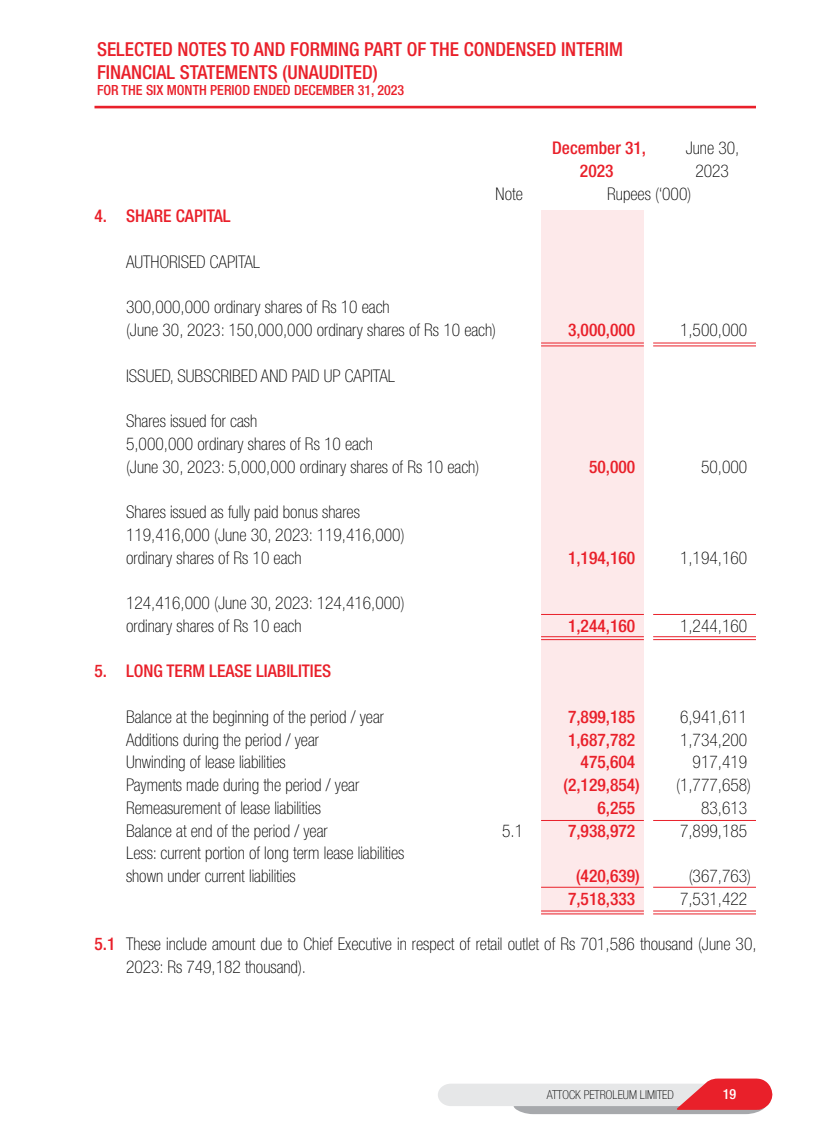
<style>
.page{position:relative;width:819px;height:1134px;background:#fff}
.page>*{position:absolute;margin:0;border:0;box-sizing:border-box;transform-origin:0 0}
.t1{font:500 condensed 19.25px/23.1px "Helvetica Neue LT Std";color:#e9202a}
.t2{font:100 condensed 17.5px/22.8px "Helvetica Neue LT Std";color:#000}
.t3{font:500 condensed 17.5px "Helvetica Neue LT Std";color:#e9202a}
.t4{font:500 condensed 14px "Helvetica Neue LT Std";color:#e9202a}
.t5{font:500 condensed 14px "Helvetica Neue LT Std";color:#fff}
.t6{font:100 condensed 12.25px "Helvetica Neue LT Std";color:#000}
.s1{font-weight:500;color:#e9202a}
</style>
<div class="page">
<svg style="left:438px;top:1079px;width:335px;height:35px"></svg>
<hr style="left:94px;top:106px;width:662px;height:2px;background:#e9202a">
<div style="left:541px;top:210px;width:103px;height:704px;background:#fde9ea"></div>
<hr style="left:653px;top:614px;width:103px;height:1px;background:#e9202a">
<hr style="left:653px;top:887px;width:103px;height:1px;background:#e9202a">
<hr style="left:653px;top:820px;width:103px;height:1px;background:#e9202a">
<hr style="left:653px;top:636px;width:103px;height:1px;background:#e9202a">
<hr style="left:653px;top:639px;width:103px;height:1px;background:#e9202a">
<hr style="left:653px;top:911px;width:103px;height:1px;background:#e9202a">
<hr style="left:653px;top:914px;width:103px;height:1px;background:#e9202a">
<hr style="left:653px;top:343px;width:103px;height:1px;background:#e9202a">
<hr style="left:653px;top:346px;width:103px;height:1px;background:#e9202a">
<hr style="left:541px;top:636px;width:103px;height:1px;background:#e9202a">
<hr style="left:541px;top:639px;width:103px;height:1px;background:#e9202a">
<hr style="left:541px;top:911px;width:103px;height:1px;background:#e9202a">
<hr style="left:541px;top:914px;width:103px;height:1px;background:#e9202a">
<hr style="left:541px;top:343px;width:103px;height:1px;background:#e9202a">
<hr style="left:541px;top:346px;width:103px;height:1px;background:#e9202a">
<hr style="left:541px;top:614px;width:103px;height:1px;background:#e9202a">
<hr style="left:541px;top:887px;width:103px;height:1px;background:#e9202a">
<hr style="left:541px;top:820px;width:103px;height:1px;background:#e9202a">
<p class="t1" style="left:97px;top:37px;width:528px">SELECTED NOTES TO AND FORMING PART OF THE CONDENSED INTERIM<br>FINANCIAL STATEMENTS (UNAUDITED)</p>
<p class="t4" style="left:97px;top:82px;width:309px">FOR THE SIX MONTH PERIOD ENDED DECEMBER 31, 2023</p>
<p class="t3" style="left:552px;top:138px;width:95px">December 31,</p>
<p class="t2" style="left:686px;top:137px;width:55px">June 30,</p>
<p class="t3" style="left:580px;top:160px;width:35px">2023</p>
<p class="t2" style="left:695px;top:159px;width:35px">2023</p>
<p class="t2" style="left:496px;top:182px;width:29px">Note</p>
<p class="t2" style="left:607px;top:182px;width:86px">Rupees (‘000)</p>
<p class="t3" style="left:95px;top:206px;width:138px">4. SHARE CAPITAL</p>
<p class="t2" style="left:126px;top:250px;width:136px">AUTHORISED CAPITAL</p>
<p class="t2" style="left:126px;top:296px;width:372px">300,000,000 ordinary shares of Rs 10 each<br>(June 30, 2023: 150,000,000 ordinary shares of Rs 10 each)</p>
<p class="t2" style="left:126px;top:364px;width:271px">ISSUED, SUBSCRIBED AND PAID UP CAPITAL</p>
<p class="t2" style="left:126px;top:410px;width:355px">Shares issued for cash<br>5,000,000 ordinary shares of Rs 10 each<br>(June 30, 2023: 5,000,000 ordinary shares of Rs 10 each)</p>
<p class="t2" style="left:126px;top:501px;width:280px">Shares issued as fully paid bonus shares<br>119,416,000 (June 30, 2023: 119,416,000) ordinary shares of Rs 10 each</p>
<p class="t2" style="left:126px;top:592px;width:280px">124,416,000 (June 30, 2023: 124,416,000) ordinary shares of Rs 10 each</p>
<p class="t3" style="left:568px;top:320px;width:69px">3,000,000</p>
<p class="t2" style="left:680px;top:319px;width:69px">1,500,000</p>
<p class="t3" style="left:589px;top:456px;width:48px">50,000</p>
<p class="t2" style="left:701px;top:455px;width:48px">50,000</p>
<p class="t3" style="left:568px;top:547px;width:69px">1,194,160</p>
<p class="t2" style="left:680px;top:546px;width:69px">1,194,160</p>
<p class="t3" style="left:568px;top:615px;width:69px">1,244,160</p>
<p class="t2" style="left:680px;top:614px;width:69px">1,244,160</p>
<p class="t3" style="left:95px;top:661px;width:238px">5. LONG TERM LEASE LIABILITIES</p>
<p class="t2" style="left:126px;top:705px;width:260px">Balance at the beginning of the period / year</p>
<p class="t3" style="left:568px;top:706px;width:69px">7,899,185</p>
<p class="t2" style="left:680px;top:705px;width:69px">6,941,611</p>
<p class="t2" style="left:126px;top:728px;width:195px">Additions during the period / year</p>
<p class="t3" style="left:568px;top:729px;width:69px">1,687,782</p>
<p class="t2" style="left:680px;top:728px;width:69px">1,734,200</p>
<p class="t2" style="left:126px;top:751px;width:161px">Unwinding of lease liabilities</p>
<p class="t3" style="left:581px;top:752px;width:56px">475,604</p>
<p class="t2" style="left:693px;top:751px;width:56px">917,419</p>
<p class="t2" style="left:126px;top:774px;width:235px">Payments made during the period / year</p>
<p class="t3" style="left:564px;top:775px;width:78px">(2,129,854)</p>
<p class="t2" style="left:676px;top:774px;width:76px">(1,777,658)</p>
<p class="t2" style="left:126px;top:796px;width:197px">Remeasurement of lease liabilities</p>
<p class="t3" style="left:597px;top:797px;width:39px">6,255</p>
<p class="t2" style="left:701px;top:796px;width:48px">83,613</p>
<p class="t2" style="left:126px;top:819px;width:203px">Balance at end of the period / year</p>
<p class="t2" style="left:502px;top:819px;width:22px">5.1</p>
<p class="t3" style="left:568px;top:820px;width:69px">7,938,972</p>
<p class="t2" style="left:680px;top:819px;width:69px">7,899,185</p>
<p class="t2" style="left:126px;top:842px;width:280px">Less: current portion of long term lease liabilities shown under current liabilities</p>
<p class="t3" style="left:576px;top:866px;width:65px">(420,639)</p>
<p class="t2" style="left:689px;top:865px;width:64px">(367,763)</p>
<p class="t3" style="left:568px;top:888px;width:69px">7,518,333</p>
<p class="t2" style="left:680px;top:887px;width:69px">7,531,422</p>
<p class="t2" style="left:126px;top:933px;width:632px;text-indent:-32px"><span class="s1">5.1</span> These include amount due to Chief Executive in respect of retail outlet of Rs 701,586 thousand (June 30,<br>2023: Rs 749,182 thousand).</p>
<p class="t6" style="left:547px;top:1088px;width:128px">ATTOCK PETROLEUM LIMITED</p>
<p class="t5" style="left:723px;top:1086px;width:15px">19</p>
</div>
